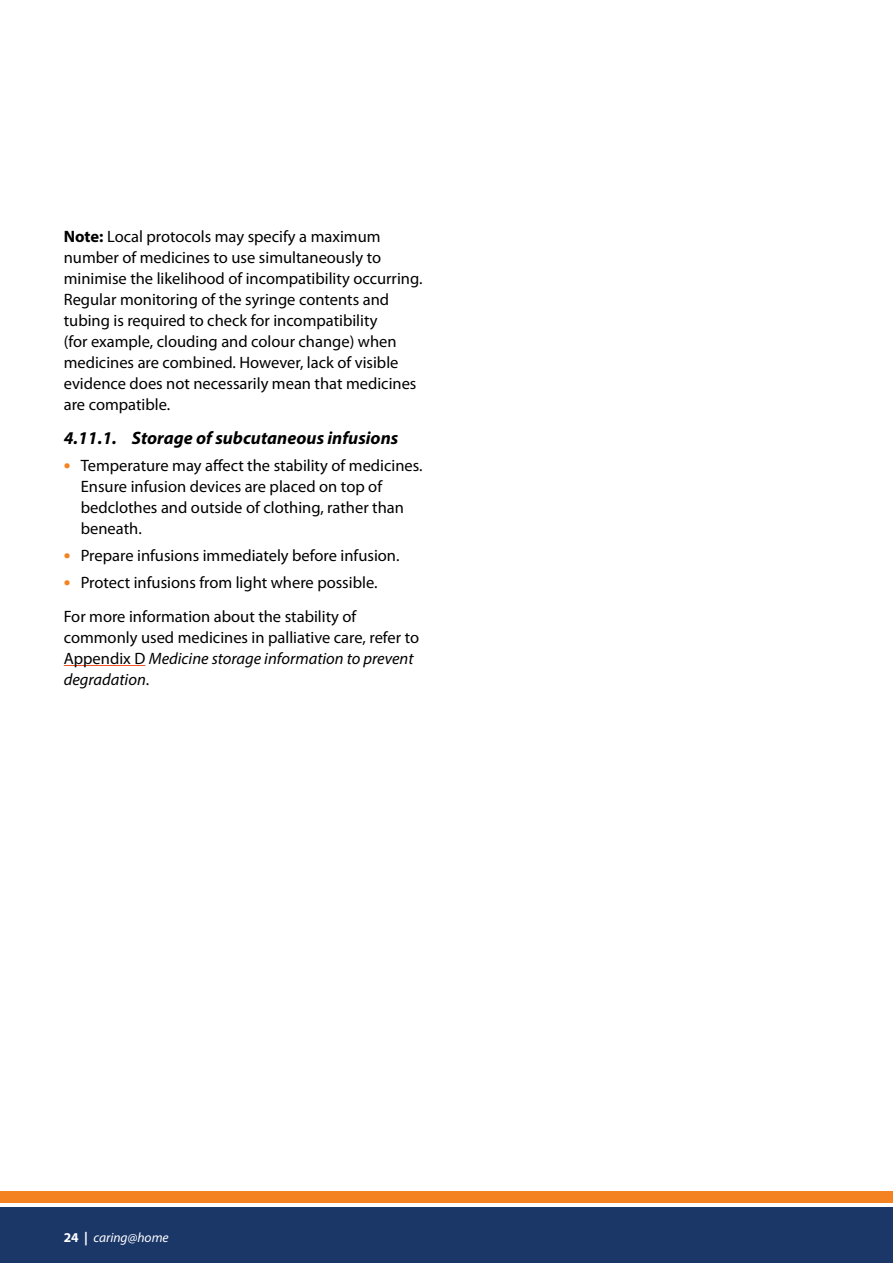
<style>
.page{position:relative;width:893px;height:1263px;background:#fff}
.page>*{position:absolute;margin:0;border:0;box-sizing:border-box;transform-origin:0 0}
.Heading_4{font:italic 700 18px "Myriad Pro";color:#000}
.Body_1{font:16.5px/21px "Myriad Pro";color:#000}
.t1{font:italic 13.5px "Myriad Pro";color:#fff}
.s1{font-weight:700}
.s2{font-weight:700;font-style:italic;font-size:19.8px;color:#f58220}
.s3{font-style:italic}
.s4{font-weight:700;font-style:normal}
</style>
<div class="page">
<div style="left:0;top:1205px;width:893px;height:58px;background:#1b3768"></div>
<div style="left:0;top:1191px;width:893px;height:12px;background:#f58220"></div>
<hr style="left:0;top:1203px;width:893px;height:3px;background:#fff">
<hr style="left:64px;top:665px;width:81px;height:1px;background:#f05123">
<p class="Body_1" style="left:64px;top:226px;width:360px"><span class="s1">Note:</span> Local protocols may specify a maximum number of medicines to use simultaneously to minimise the likelihood of incompatibility occurring.<br>Regular monitoring of the syringe contents and tubing is required to check for incompatibility<br>(for example, clouding and colour change) when medicines are combined. However, lack of visible evidence does not necessarily mean that medicines are compatible.</p>
<p class="Heading_4" style="left:64px;top:426px;width:336px">4.11.1. Storage of subcutaneous infusions</p>
<p class="Body_1" style="left:81px;top:455px;width:343px;text-indent:-17px"><span class="s2">•</span> Temperature may affect the stability of medicines.<br>Ensure infusion devices are placed on top of bedclothes and outside of clothing, rather than beneath.</p>
<p class="Body_1" style="left:64px;top:545px;width:337px"><span class="s2">•</span> Prepare infusions immediately before infusion.</p>
<p class="Body_1" style="left:64px;top:572px;width:315px"><span class="s2">•</span> Protect infusions from light where possible.</p>
<p class="Body_1" style="left:64px;top:605px;width:357px">For more information about the stability of commonly used medicines in palliative care, refer to Appendix D <span class="s3">Medicine storage information to prevent degradation</span>.</p>
<p class="t1" style="left:64px;top:1229px;width:106px"><span class="s4">24 |</span> caring@home</p>
</div>
